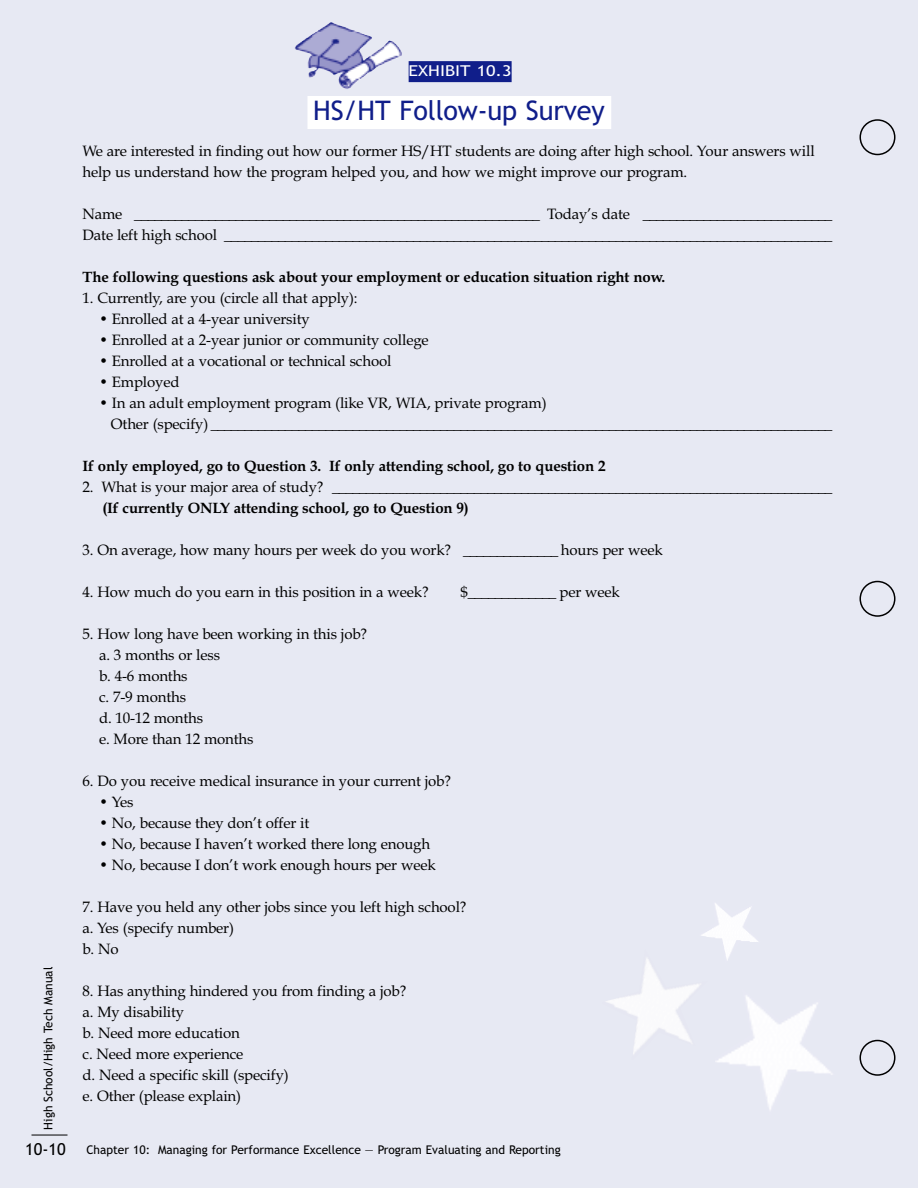
<style>
.page{position:relative;width:918px;height:1188px;background:#e7e9f3}
.page>*{position:absolute;margin:0;border:0;box-sizing:border-box;transform-origin:0 0}
.t1{font:27px "Trebuchet MS";letter-spacing:-.005em;color:#101e8a}
.t2{font:16.5px "Trebuchet MS";color:#000}
.t3{font:15px/21px "Book Antiqua";letter-spacing:-.01em;color:#000}
.t4{font:700 15px "Book Antiqua";letter-spacing:-.01em;color:#000}
.t5{font:15px "Trebuchet MS";color:#fff;scale:1.2 1}
.t6{font:12px "Trebuchet MS";color:#000}
</style>
<div class="page">
<p class="t6" style="left:44px;top:1130px;width:164px;rotate:-90deg">High School/High Tech Manual</p>
<p class="t2" style="left:25px;top:1143px;width:42px">10-10</p>
<p class="t5" style="left:409px;top:65px;width:87px">EXHIBIT 10.3</p>
<h1 class="t1" style="left:313px;top:100px;width:293px">HS/HT Follow-up Survey</h1>
<p class="t3" style="left:82px;top:143px;width:734px">We are interested in finding out how our former HS/HT students are doing after high school. Your answers will help us understand how the program helped you, and how we might improve our program.</p>
<p class="t3" style="left:82px;top:206px;width:751px">Name ____________________________________________________________ Today’s date ____________________________<br>Date left high school __________________________________________________________________________________________</p>
<p class="t4" style="left:82px;top:272px;width:584px">The following questions ask about your employment or education situation right now.</p>
<p class="t3" style="left:82px;top:290px;width:277px">1. Currently, are you (circle all that apply):</p>
<p class="t3" style="left:99px;top:311px;width:212px">• Enrolled at a 4-year university</p>
<p class="t3" style="left:99px;top:332px;width:331px">• Enrolled at a 2-year junior or community college</p>
<p class="t3" style="left:99px;top:353px;width:294px">• Enrolled at a vocational or technical school</p>
<p class="t3" style="left:99px;top:374px;width:82px">• Employed</p>
<p class="t3" style="left:111px;top:395px;width:723px;text-indent:-12px">• In an adult employment program (like VR, WIA, private program)<br>Other (specify) ____________________________________________________________________________________________</p>
<p class="t4" style="left:83px;top:461px;width:525px">If only employed, go to Question 3. If only attending school, go to question 2</p>
<p class="t3" style="left:83px;top:479px;width:751px">2. What is your major area of study? __________________________________________________________________________</p>
<p class="t4" style="left:102px;top:503px;width:368px">(If currently ONLY attending school, go to Question 9)</p>
<p class="t3" style="left:82px;top:542px;width:582px">3. On average, how many hours per week do you work? ______________ hours per week</p>
<p class="t3" style="left:82px;top:584px;width:348px">4. How much do you earn in this position in a week?</p>
<p class="t3" style="left:460px;top:584px;width:161px">$_____________ per week</p>
<p class="t3" style="left:99px;top:626px;width:270px;text-indent:-17px">5. How long have been working in this job? a. 3 months or less<br>b. 4-6 months<br>c. 7-9 months<br>d. 10-12 months<br>e. More than 12 months</p>
<p class="t3" style="left:82px;top:773px;width:370px">6. Do you receive medical insurance in your current job?</p>
<p class="t3" style="left:99px;top:794px;width:36px">• Yes</p>
<p class="t3" style="left:99px;top:815px;width:212px">• No, because they don’t offer it</p>
<p class="t3" style="left:99px;top:836px;width:333px">• No, because I haven’t worked there long enough</p>
<p class="t3" style="left:99px;top:857px;width:338px">• No, because I don’t work enough hours per week</p>
<p class="t3" style="left:82px;top:899px;width:386px">7. Have you held any other jobs since you left high school? a. Yes (specify number)<br>b. No</p>
<p class="t3" style="left:82px;top:983px;width:325px">8. Has anything hindered you from finding a job? a. My disability<br>b. Need more education<br>c. Need more experience<br>d. Need a specific skill (specify)<br>e. Other (please explain)</p>
<p class="t6" style="left:86px;top:1146px;width:476px">Chapter 10: Managing for Performance Excellence — Program Evaluating and Reporting</p>
</div>
